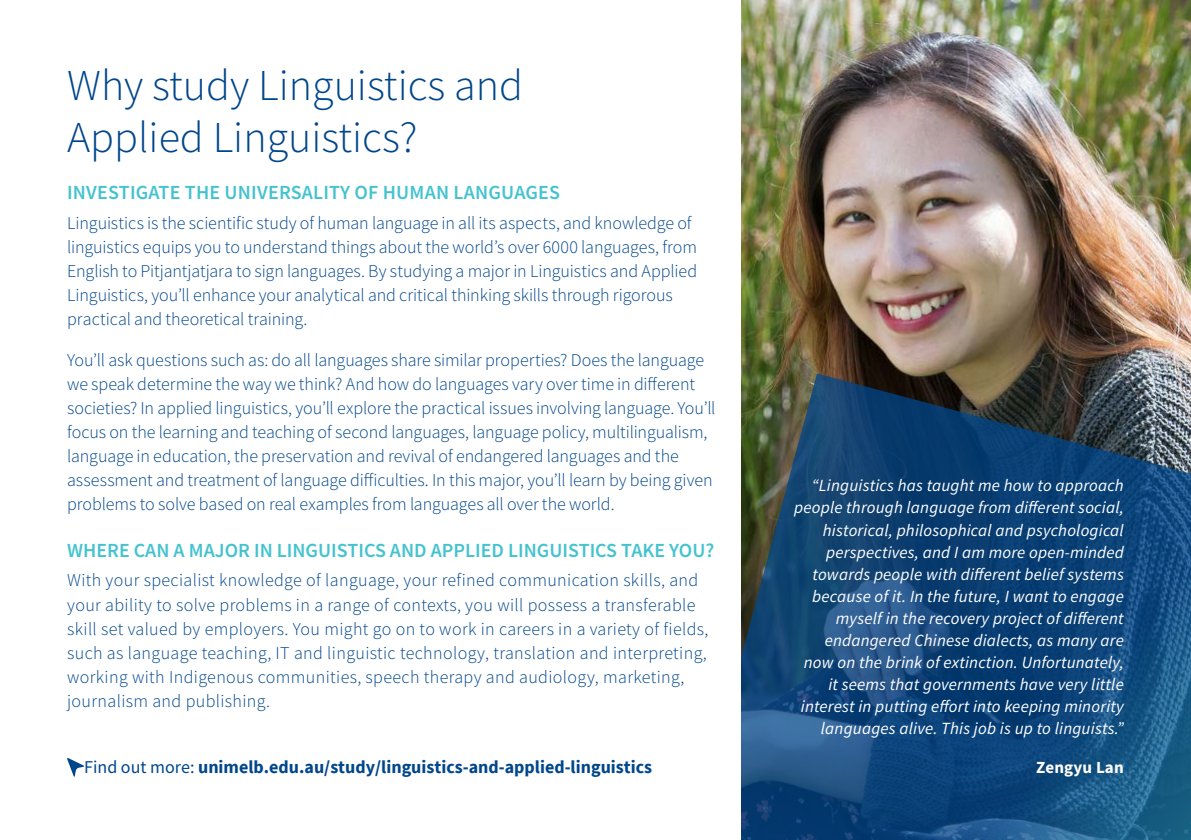
<style>
.page{position:relative;width:1191px;height:840px;background:#fff}
.page>*{position:absolute;margin:0;border:0;box-sizing:border-box;transform-origin:0 0}
.t1{font:300 44px/52px "Source Sans Pro";color:#00468b}
.t2{font:600 20px "Source Sans Pro";color:#44c3cf}
.t3{font:300 18px/24px "Source Sans Pro";color:#00468b}
.t4{font:300 18px/24px "Source Sans Pro";letter-spacing:.02em;color:#00468b}
.t5{font:700 18px "Source Sans Pro";color:#00468b}
.t6{font:italic 17px/22px "Source Sans Pro";letter-spacing:.01em;color:#fff;text-align:right}
.t7{font:700 17px "Source Sans Pro";letter-spacing:.01em;color:#fff}
.s1{font-weight:400}
</style>
<div class="page">
<svg style="left:67px;top:758px;width:17px;height:18px"></svg>
<img style="left:741px;top:0;width:450px;height:373px">
<svg style="left:741px;top:373px;width:450px;height:466px;background:#194871"></svg>
<h1 class="t1" style="left:67px;top:60px;width:457px">Why study Linguistics and<br>Applied Linguistics?</h1>
<p class="t2" style="left:67px;top:179px;width:494px">INVESTIGATE THE UNIVERSALITY OF HUMAN LANGUAGES</p>
<p class="t3" style="left:67px;top:210px;width:631px">Linguistics is the scientific study of human language in all its aspects, and knowledge of linguistics equips you to understand things about the world’s over 6000 languages, from English to Pitjantjatjara to sign languages. By studying a major in Linguistics and Applied Linguistics, you’ll enhance your analytical and critical thinking skills through rigorous practical and theoretical training.</p>
<p class="t3" style="left:67px;top:347px;width:650px">You’ll ask questions such as: do all languages share similar properties? Does the language we speak determine the way we think? And how do languages vary over time in different societies? In applied linguistics, you’ll explore the practical issues involving language. You’ll focus on the learning and teaching of second languages, language policy, multilingualism, language in education, the preservation and revival of endangered languages and the assessment and treatment of language difficulties. In this major, you’ll learn by being given problems to solve based on real examples from languages all over the world.</p>
<p class="t2" style="left:67px;top:536px;width:649px">WHERE CAN A MAJOR IN LINGUISTICS AND APPLIED LINGUISTICS TAKE YOU?</p>
<p class="t4" style="left:67px;top:568px;width:643px">With your specialist knowledge of language, your refined communication skills, and your ability to solve problems in a range of contexts, you will possess a transferable skill set valued by employers. You might go on to work in careers in a variety of fields, such as language teaching, IT and linguistic technology, translation and interpreting, working with Indigenous communities, speech therapy and audiology, marketing, journalism and publishing.</p>
<p class="t5" style="left:84px;top:754px;width:569px"><span class="s1">Find out more:</span> unimelb.edu.au/study/linguistics-and-applied-linguistics</p>
<p class="t6" style="left:794px;top:474px;width:331px">“Linguistics has taught me how to approach people through language from different social, historical, philosophical and psychological perspectives, and I am more open-minded towards people with different belief systems because of it. In the future, I want to engage myself in the recovery project of different endangered Chinese dialects, as many are now on the brink of extinction. Unfortunately, it seems that governments have very little interest in putting effort into keeping minority languages alive. This job is up to linguists.”</p>
<p class="t7" style="left:1036px;top:755px;width:89px">Zengyu Lan</p>
</div>
